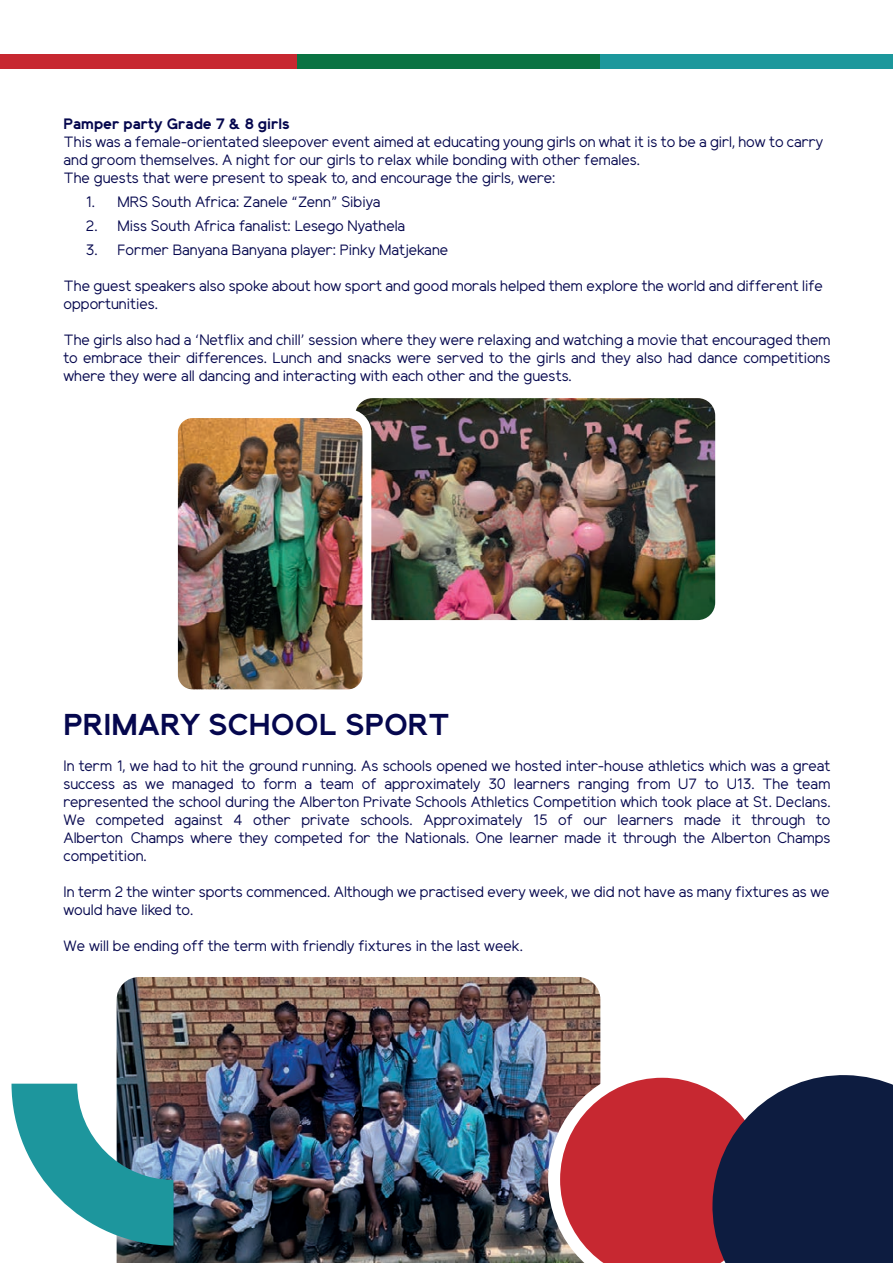
<style>
.page{position:relative;width:893px;height:1263px;background:#fff}
.page>*{position:absolute;margin:0;border:0;box-sizing:border-box;transform-origin:0 0}
.t1{font:700 30px "Elliot Sans";color:#05074e}
.t2{font:15px/18px "Elliot Sans";color:#05074e}
.t3{font:700 15px "Elliot Sans";color:#05074e}
</style>
<div class="page">
<img style="left:117px;top:977px;width:483px;height:286px">
<div style="left:600px;top:54px;width:293px;height:14px;background:#1c989c"></div>
<div style="left:296px;top:54px;width:304px;height:14px;background:#0a7343"></div>
<div style="left:0;top:54px;width:296px;height:14px;background:#c72831"></div>
<img style="left:356px;top:398px;width:359px;height:222px">
<svg style="left:548px;top:1065px;width:53px;height:198px"></svg>
<svg style="left:554px;top:1071px;width:339px;height:192px"></svg>
<img style="left:179px;top:414px;width:188px;height:274px">
<div style="left:169px;top:409px;width:202px;height:289px;border:9px solid #fff;border-radius:19px"></div>
<svg style="left:12px;top:1084px;width:161px;height:161px"></svg>
<p class="t3" style="left:63px;top:117px;width:228px">Pamper party Grade 7 &amp; 8 girls</p>
<p class="t2" style="left:63px;top:135px;width:761px">This was a female-orientated sleepover event aimed at educating young girls on what it is to be a girl, how to carry and groom themselves. A night for our girls to relax while bonding with other females.<br>The guests that were present to speak to, and encourage the girls, were:</p>
<p class="t2" style="left:86px;top:195px;width:296px">1. MRS South Africa: Zanele “Zenn” Sibiya</p>
<p class="t2" style="left:86px;top:219px;width:321px">2. Miss South Africa fanalist: Lesego Nyathela</p>
<p class="t2" style="left:86px;top:243px;width:364px">3. Former Banyana Banyana player: Pinky Matjekane</p>
<p class="t2" style="left:63px;top:279px;width:761px">The guest speakers also spoke about how sport and good morals helped them explore the world and different life opportunities.</p>
<p class="t2" style="left:63px;top:333px;width:768px;text-align:justify">The girls also had a ‘Netflix and chill’ session where they were relaxing and watching a movie that encouraged them to embrace their differences. Lunch and snacks were served to the girls and they also had dance competitions where they were all dancing and interacting with each other and the guests.</p>
<h1 class="t1" style="left:63px;top:712px;width:388px">PRIMARY SCHOOL SPORT</h1>
<p class="t2" style="left:63px;top:759px;width:769px;text-align:justify">In term 1, we had to hit the ground running. As schools opened we hosted inter-house athletics which was a great success as we managed to form a team of approximately 30 learners ranging from U7 to U13. The team represented the school during the Alberton Private Schools Athletics Competition which took place at St. Declans.<br>We competed against 4 other private schools. Approximately 15 of our learners made it through to Alberton Champs where they competed for the Nationals. One learner made it through the Alberton Champs competition.</p>
<p class="t2" style="left:63px;top:885px;width:768px">In term 2 the winter sports commenced. Although we practised every week, we did not have as many fixtures as we would have liked to.</p>
<p class="t2" style="left:63px;top:939px;width:461px">We will be ending off the term with friendly fixtures in the last week.</p>
</div>
